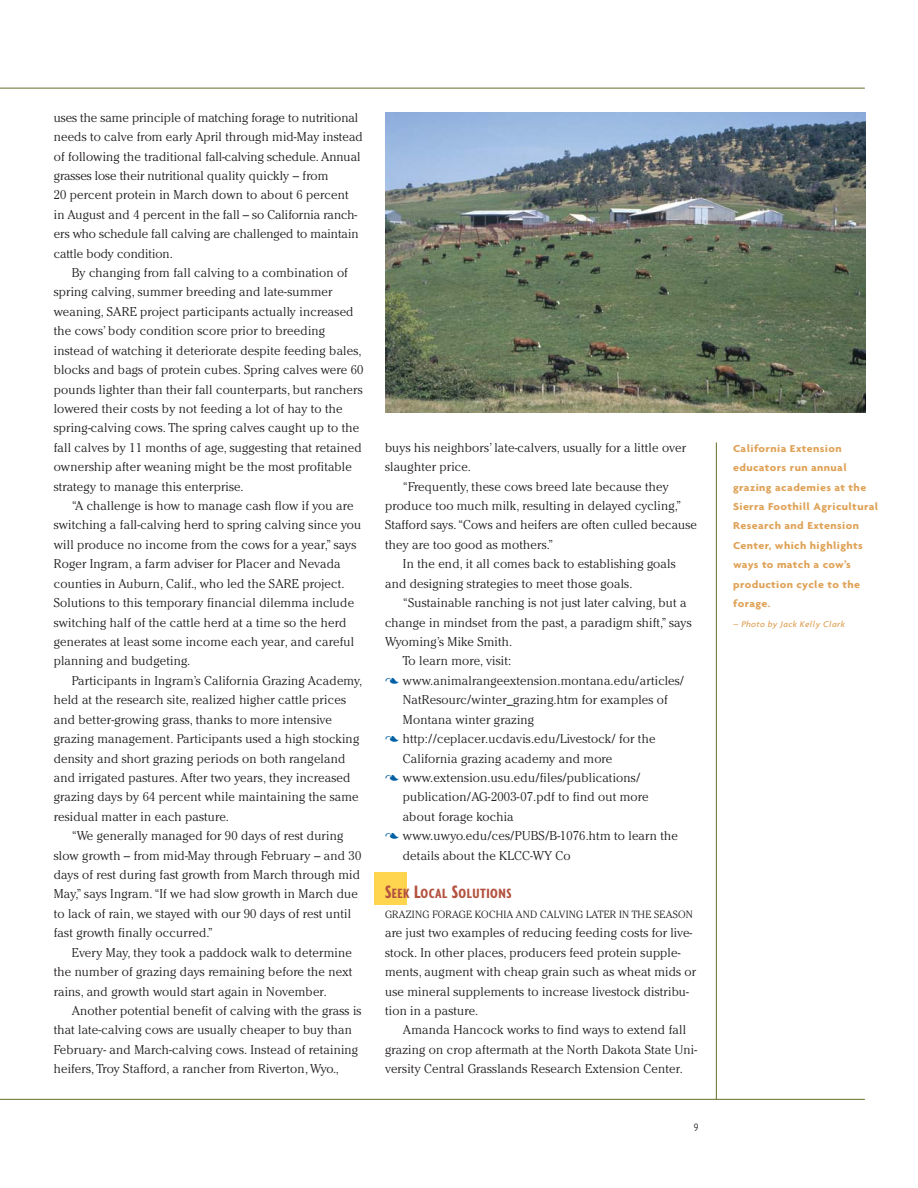
<style>
.page{position:relative;width:918px;height:1188px;background:#fff}
.page>*{position:absolute;margin:0;border:0;box-sizing:border-box;transform-origin:0 0}
.t1{font:700 extra-condensed 14.55px "Agenda";letter-spacing:.03em;color:#b45240;scale:1.13 1}
.t2{font:300 12.75px "Cheltenham";letter-spacing:.015em;color:#231f20}
.t3{font:300 condensed 11.55px "Agenda";color:#231f20}
.t4{font:700 10.8px/19.4px "Agenda";letter-spacing:.035em;color:#dfa257;scale:1.1 1}
.t5{font:300 10.5px "Cheltenham";letter-spacing:.02em;color:#231f20}
.t6{font:italic 500 9px "Agenda";letter-spacing:.035em;color:#dfa257;scale:1.06 1}
.s1{font-size:19.35px}
</style>
<div class="page">
<div style="left:375px;top:872px;width:32px;height:32px;background:#ffd44f"></div>
<hr style="left:716px;top:442px;width:1px;height:658px;background:#627029">
<hr style="left:0;top:88px;width:865px;height:1px;background:#627029">
<hr style="left:0;top:1099px;width:865px;height:1px;background:#627029">
<img style="left:385px;top:112px;width:481px;height:301px">
<p class="t2" style="left:54px;top:113px;width:306px">uses the same principle of matching forage to nutritional</p>
<p class="t2" style="left:54px;top:132px;width:311px">needs to calve from early April through mid-May instead</p>
<p class="t2" style="left:54px;top:152px;width:308px">of following the traditional fall-calving schedule. Annual</p>
<p class="t2" style="left:54px;top:171px;width:276px">grasses lose their nutritional quality quickly – from</p>
<p class="t2" style="left:54px;top:190px;width:296px">20 percent protein in March down to about 6 percent</p>
<p class="t2" style="left:54px;top:210px;width:305px">in August and 4 percent in the fall – so California ranch-</p>
<p class="t2" style="left:54px;top:229px;width:306px">ers who schedule fall calving are challenged to maintain</p>
<p class="t2" style="left:54px;top:249px;width:121px">cattle body condition.</p>
<p class="t2" style="left:72px;top:268px;width:278px">By changing from fall calving to a combination of</p>
<p class="t2" style="left:54px;top:287px;width:280px">spring calving, summer breeding and late-summer</p>
<p class="t2" style="left:54px;top:307px;width:301px">weaning, SARE project participants actually increased</p>
<p class="t2" style="left:54px;top:326px;width:273px">the cows’ body condition score prior to breeding</p>
<p class="t2" style="left:54px;top:346px;width:309px">instead of watching it deteriorate despite feeding bales,</p>
<p class="t2" style="left:54px;top:365px;width:311px">blocks and bags of protein cubes. Spring calves were 60</p>
<p class="t2" style="left:54px;top:385px;width:311px">pounds lighter than their fall counterparts, but ranchers</p>
<p class="t2" style="left:54px;top:404px;width:290px">lowered their costs by not feeding a lot of hay to the</p>
<p class="t2" style="left:54px;top:423px;width:307px">spring-calving cows. The spring calves caught up to the</p>
<p class="t2" style="left:54px;top:443px;width:309px">fall calves by 11 months of age, suggesting that retained</p>
<p class="t2" style="left:54px;top:462px;width:300px">ownership after weaning might be the most profitable</p>
<p class="t2" style="left:54px;top:482px;width:191px">strategy to manage this enterprise.</p>
<p class="t2" style="left:72px;top:501px;width:283px">“A challenge is how to manage cash flow if you are</p>
<p class="t2" style="left:54px;top:520px;width:309px">switching a fall-calving herd to spring calving since you</p>
<p class="t2" style="left:54px;top:540px;width:304px">will produce no income from the cows for a year,” says</p>
<p class="t2" style="left:54px;top:559px;width:288px">Roger Ingram, a farm adviser for Placer and Nevada</p>
<p class="t2" style="left:54px;top:579px;width:292px">counties in Auburn, Calif., who led the SARE project.</p>
<p class="t2" style="left:54px;top:598px;width:302px">Solutions to this temporary financial dilemma include</p>
<p class="t2" style="left:54px;top:618px;width:294px">switching half of the cattle herd at a time so the herd</p>
<p class="t2" style="left:54px;top:637px;width:302px">generates at least some income each year, and careful</p>
<p class="t2" style="left:54px;top:656px;width:138px">planning and budgeting.</p>
<p class="t2" style="left:72px;top:676px;width:292px">Participants in Ingram’s California Grazing Academy,</p>
<p class="t2" style="left:54px;top:695px;width:294px">held at the research site, realized higher cattle prices</p>
<p class="t2" style="left:54px;top:715px;width:280px">and better-growing grass, thanks to more intensive</p>
<p class="t2" style="left:54px;top:734px;width:307px">grazing management. Participants used a high stocking</p>
<p class="t2" style="left:54px;top:753px;width:293px">density and short grazing periods on both rangeland</p>
<p class="t2" style="left:54px;top:773px;width:298px">and irrigated pastures. After two years, they increased</p>
<p class="t2" style="left:54px;top:792px;width:306px">grazing days by 64 percent while maintaining the same</p>
<p class="t2" style="left:54px;top:812px;width:177px">residual matter in each pasture.</p>
<p class="t2" style="left:72px;top:831px;width:273px">“We generally managed for 90 days of rest during</p>
<p class="t2" style="left:54px;top:851px;width:309px">slow growth – from mid-May through February – and 30</p>
<p class="t2" style="left:54px;top:870px;width:308px">days of rest during fast growth from March through mid</p>
<p class="t2" style="left:54px;top:889px;width:306px">May,” says Ingram. “If we had slow growth in March due</p>
<p class="t2" style="left:54px;top:909px;width:299px">to lack of rain, we stayed with our 90 days of rest until</p>
<p class="t2" style="left:54px;top:928px;width:161px">fast growth finally occurred.”</p>
<p class="t2" style="left:72px;top:948px;width:282px">Every May, they took a paddock walk to determine</p>
<p class="t2" style="left:54px;top:967px;width:300px">the number of grazing days remaining before the next</p>
<p class="t2" style="left:54px;top:986px;width:275px">rains, and growth would start again in November.</p>
<p class="t2" style="left:72px;top:1006px;width:291px">Another potential benefit of calving with the grass is</p>
<p class="t2" style="left:54px;top:1025px;width:300px">that late-calving cows are usually cheaper to buy than</p>
<p class="t2" style="left:54px;top:1045px;width:306px">February- and March-calving cows. Instead of retaining</p>
<p class="t2" style="left:54px;top:1064px;width:287px">heifers, Troy Stafford, a rancher from Riverton, Wyo.,</p>
<p class="t2" style="left:385px;top:443px;width:302px">buys his neighbors’ late-calvers, usually for a little over</p>
<p class="t2" style="left:385px;top:462px;width:87px">slaughter price.</p>
<p class="t2" style="left:403px;top:482px;width:267px">“Frequently, these cows breed late because they</p>
<p class="t2" style="left:385px;top:501px;width:298px">produce too much milk, resulting in delayed cycling,”</p>
<p class="t2" style="left:385px;top:520px;width:313px">Stafford says. “Cows and heifers are often culled because</p>
<p class="t2" style="left:385px;top:540px;width:170px">they are too good as mothers.”</p>
<p class="t2" style="left:403px;top:559px;width:274px">In the end, it all comes back to establishing goals</p>
<p class="t2" style="left:385px;top:579px;width:249px">and designing strategies to meet those goals.</p>
<p class="t2" style="left:403px;top:598px;width:285px">“Sustainable ranching is not just later calving, but a</p>
<p class="t2" style="left:385px;top:618px;width:308px">change in mindset from the past, a paradigm shift,” says</p>
<p class="t2" style="left:385px;top:637px;width:129px">Wyoming’s Mike Smith.</p>
<p class="t2" style="left:403px;top:656px;width:110px">To learn more, visit:</p>
<p class="t2" style="left:403px;top:676px;width:283px">www.animalrangeextension.montana.edu/articles/</p>
<p class="t2" style="left:403px;top:695px;width:266px">NatResourc/winter_grazing.htm for examples of</p>
<p class="t2" style="left:403px;top:715px;width:133px">Montana winter grazing</p>
<p class="t2" style="left:403px;top:734px;width:254px">http://ceplacer.ucdavis.edu/Livestock/ for the</p>
<p class="t2" style="left:403px;top:753px;width:211px">California grazing academy and more</p>
<p class="t2" style="left:403px;top:773px;width:239px">www.extension.usu.edu/files/publications/</p>
<p class="t2" style="left:403px;top:792px;width:247px">publication/AG-2003-07.pdf to find out more</p>
<p class="t2" style="left:403px;top:812px;width:112px">about forage kochia</p>
<p class="t2" style="left:403px;top:831px;width:277px">www.uwyo.edu/ces/PUBS/B-1076.htm to learn the</p>
<p class="t2" style="left:403px;top:851px;width:169px">details about the KLCC-WY Co</p>
<p class="t1" style="left:385px;top:890px;width:113px"><span class="s1">S</span>EEK <span class="s1">L</span>OCAL <span class="s1">S</span>OLUTIONS</p>
<p class="t5" style="left:385px;top:910px;width:309px">GRAZING FORAGE KOCHIA AND CALVING LATER IN THE SEASON</p>
<p class="t2" style="left:385px;top:928px;width:309px">are just two examples of reducing feeding costs for live-</p>
<p class="t2" style="left:385px;top:948px;width:297px">stock. In other places, producers feed protein supple-</p>
<p class="t2" style="left:385px;top:967px;width:313px">ments, augment with cheap grain such as wheat mids or</p>
<p class="t2" style="left:385px;top:986px;width:305px">use mineral supplements to increase livestock distribu-</p>
<p class="t2" style="left:385px;top:1006px;width:95px">tion in a pasture.</p>
<p class="t2" style="left:403px;top:1025px;width:285px">Amanda Hancock works to find ways to extend fall</p>
<p class="t2" style="left:385px;top:1045px;width:314px">grazing on crop aftermath at the North Dakota State Uni-</p>
<p class="t2" style="left:385px;top:1064px;width:299px">versity Central Grasslands Research Extension Center.</p>
<p class="t3" style="left:694px;top:1123px;width:6px">9</p>
<p class="t4" style="left:733px;top:439px;width:133px">California Extension educators run annual grazing academies at the<br>Sierra Foothill Agricultural<br>Research and Extension<br>Center, which highlights ways to match a cow’s production cycle to the forage.</p>
<p class="t6" style="left:733px;top:620px;width:107px">– Photo by Jack Kelly Clark</p>
</div>
